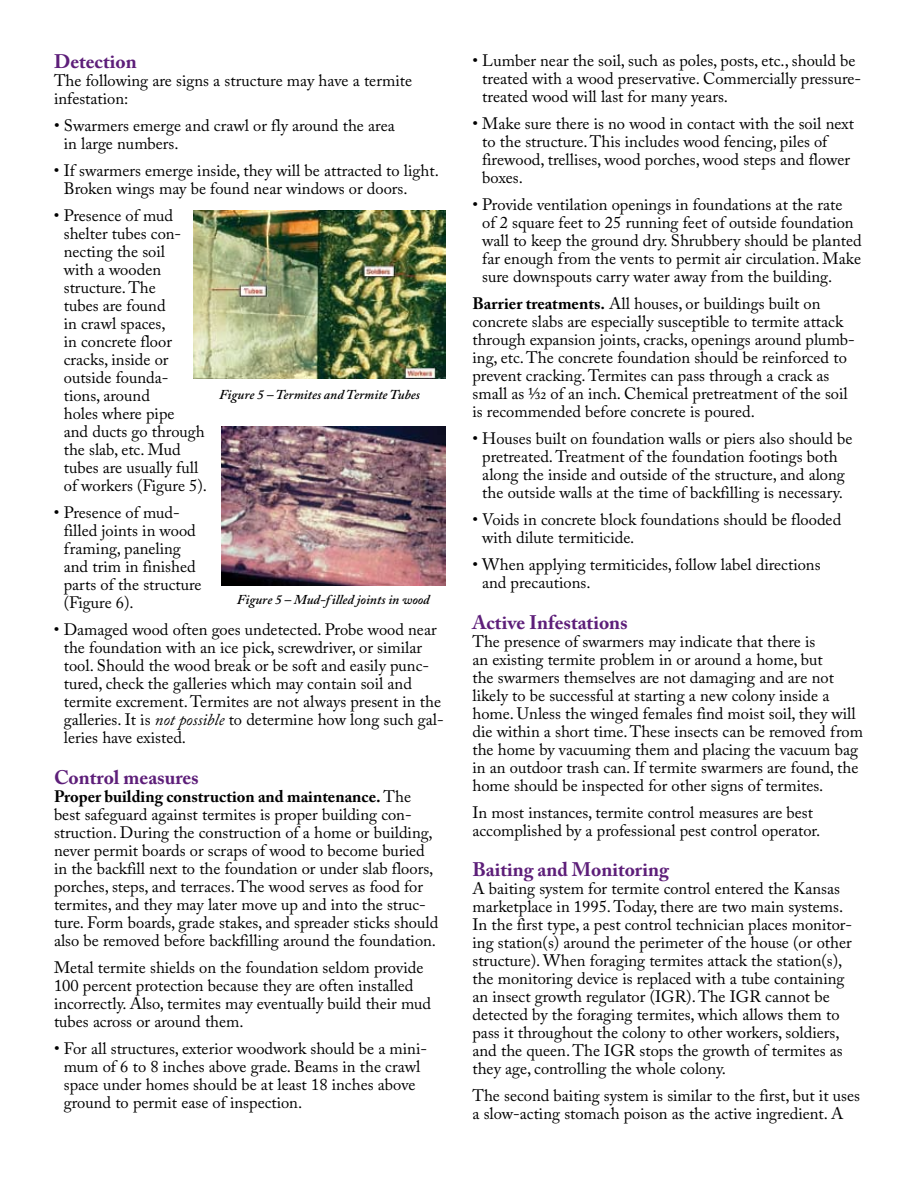
<style>
.page{position:relative;width:918px;height:1188px;background:#fff}
.page>*{position:absolute;margin:0;border:0;box-sizing:border-box;transform-origin:0 0}
.t1{font:700 19.5px "Adobe Caslon Pro";color:#5d1e79}
.t2{font:16.5px/18px "Adobe Caslon Pro";color:#000}
.t3{font:italic 600 13.5px "Adobe Caslon Pro";color:#000}
.s1{font-style:italic}
.s2{font-weight:700}
</style>
<div class="page">
<img style="left:222px;top:426px;width:223px;height:159px">
<img style="left:194px;top:210px;width:252px;height:168px">
<p class="t1" style="left:54px;top:50px;width:84px">Detection</p>
<p class="t2" style="left:54px;top:72px;width:360px">The following are signs a structure may have a termite infestation:</p>
<p class="t2" style="left:64px;top:117px;width:332px;text-indent:-10px">• Swarmers emerge and crawl or fly around the area in large numbers.</p>
<p class="t2" style="left:64px;top:162px;width:377px;text-indent:-10px">• If swarmers emerge inside, they will be attracted to light.<br>Broken wings may be found near windows or doors.</p>
<p class="t2" style="left:64px;top:207px;width:145px;text-indent:-10px">• Presence of mud shelter tubes con&shy;necting the soil<br>with a wooden structure. The<br>tubes are found<br>in crawl spaces,<br>in concrete floor cracks, inside or outside founda&shy;tions, around<br>holes where pipe<br>and ducts go through the slab, etc. Mud tubes are usually full of workers (Figure 5).</p>
<p class="t2" style="left:64px;top:504px;width:139px;text-indent:-10px">• Presence of mud&shy;filled joints in wood framing, paneling and trim in finished parts of the structure (Figure 6).</p>
<p class="t2" style="left:64px;top:621px;width:381px;text-indent:-10px">• Damaged wood often goes undetected. Probe wood near the foundation with an ice pick, screwdriver, or similar tool. Should the wood break or be soft and easily punc&shy;tured, check the galleries which may contain soil and termite excrement. Termites are not always present in the galleries. It is <span class="s1">not possible</span> to determine how long such gal&shy;leries have existed.</p>
<p class="t1" style="left:54px;top:766px;width:146px">Control measures</p>
<p class="t2" style="left:54px;top:787px;width:386px"><span class="s2">Proper building construction and maintenance.</span> The best safeguard against termites is proper building con&shy;struction. During the construction of a home or building, never permit boards or scraps of wood to become buried in the backfill next to the foundation or under slab floors, porches, steps, and terraces. The wood serves as food for termites, and they may later move up and into the struc&shy;ture. Form boards, grade stakes, and spreader sticks should also be removed before backfilling around the foundation.</p>
<p class="t2" style="left:54px;top:958px;width:379px">Metal termite shields on the foundation seldom provide 100 percent protection because they are often installed incorrectly. Also, termites may eventually build their mud tubes across or around them.</p>
<p class="t2" style="left:64px;top:1039px;width:365px;text-indent:-10px">• For all structures, exterior woodwork should be a mini&shy;mum of 6 to 8 inches above grade. Beams in the crawl space under homes should be at least 18 inches above ground to permit ease of inspection.</p>
<p class="t3" style="left:219px;top:387px;width:202px">Figure 5 – Termites and Termite Tubes</p>
<p class="t3" style="left:237px;top:591px;width:194px">Figure 5 – Mud-f illed joints in wood</p>
<p class="t2" style="left:482px;top:51px;width:380px;text-indent:-10px">• Lumber near the soil, such as poles, posts, etc., should be treated with a wood preservative. Commercially pressure&shy;treated wood will last for many years.</p>
<p class="t2" style="left:482px;top:114px;width:373px;text-indent:-10px">• Make sure there is no wood in contact with the soil next to the structure. This includes wood fencing, piles of firewood, trellises, wood porches, wood steps and flower boxes.</p>
<p class="t2" style="left:482px;top:195px;width:381px;text-indent:-10px">• Provide ventilation openings in foundations at the rate<br>of 2 square feet to 25 running feet of outside foundation wall to keep the ground dry. Shrubbery should be planted far enough from the vents to permit air circulation. Make sure downspouts carry water away from the building.</p>
<p class="t2" style="left:472px;top:294px;width:384px"><span class="s2">Barrier treatments.</span> All houses, or buildings built on concrete slabs are especially susceptible to termite attack through expansion joints, cracks, openings around plumb&shy;ing, etc. The concrete foundation should be reinforced to prevent cracking. Termites can pass through a crack as small as 1/32 of an inch. Chemical pretreatment of the soil is recommended before concrete is poured.</p>
<p class="t2" style="left:472px;top:429px;width:382px;text-align:center">• Houses built on foundation walls or piers also should be pretreated. Treatment of the foundation footings both along the inside and outside of the structure, and along the outside walls at the time of backfilling is necessary.</p>
<p class="t2" style="left:482px;top:510px;width:361px;text-indent:-10px">• Voids in concrete block foundations should be flooded with dilute termiticide.</p>
<p class="t2" style="left:482px;top:555px;width:340px;text-indent:-10px">• When applying termiticides, follow label directions and precautions.</p>
<p class="t1" style="left:472px;top:610px;width:157px">Active Infestations</p>
<p class="t2" style="left:472px;top:632px;width:392px">The presence of swarmers may indicate that there is<br>an existing termite problem in or around a home, but<br>the swarmers themselves are not damaging and are not likely to be successful at starting a new colony inside a home. Unless the winged females find moist soil, they will die within a short time.These insects can be removed from the home by vacuuming them and placing the vacuum bag in an outdoor trash can. If termite swarmers are found, the home should be inspected for other signs of termites.</p>
<p class="t2" style="left:472px;top:803px;width:349px">In most instances, termite control measures are best accomplished by a professional pest control operator.</p>
<p class="t1" style="left:472px;top:858px;width:198px">Baiting and Monitoring</p>
<p class="t2" style="left:472px;top:879px;width:381px">A baiting system for termite control entered the Kansas marketplace in 1995. Today, there are two main systems.<br>In the first type, a pest control technician places monitor&shy;ing station(s) around the perimeter of the house (or other structure). When foraging termites attack the station(s), the monitoring device is replaced with a tube containing an insect growth regulator (IGR). The IGR cannot be detected by the foraging termites, which allows them to pass it throughout the colony to other workers, soldiers, and the queen. The IGR stops the growth of termites as they age, controlling the whole colony.</p>
<p class="t2" style="left:472px;top:1086px;width:389px">The second baiting system is similar to the first, but it uses a slow-acting stomach poison as the active ingredient. A</p>
</div>
